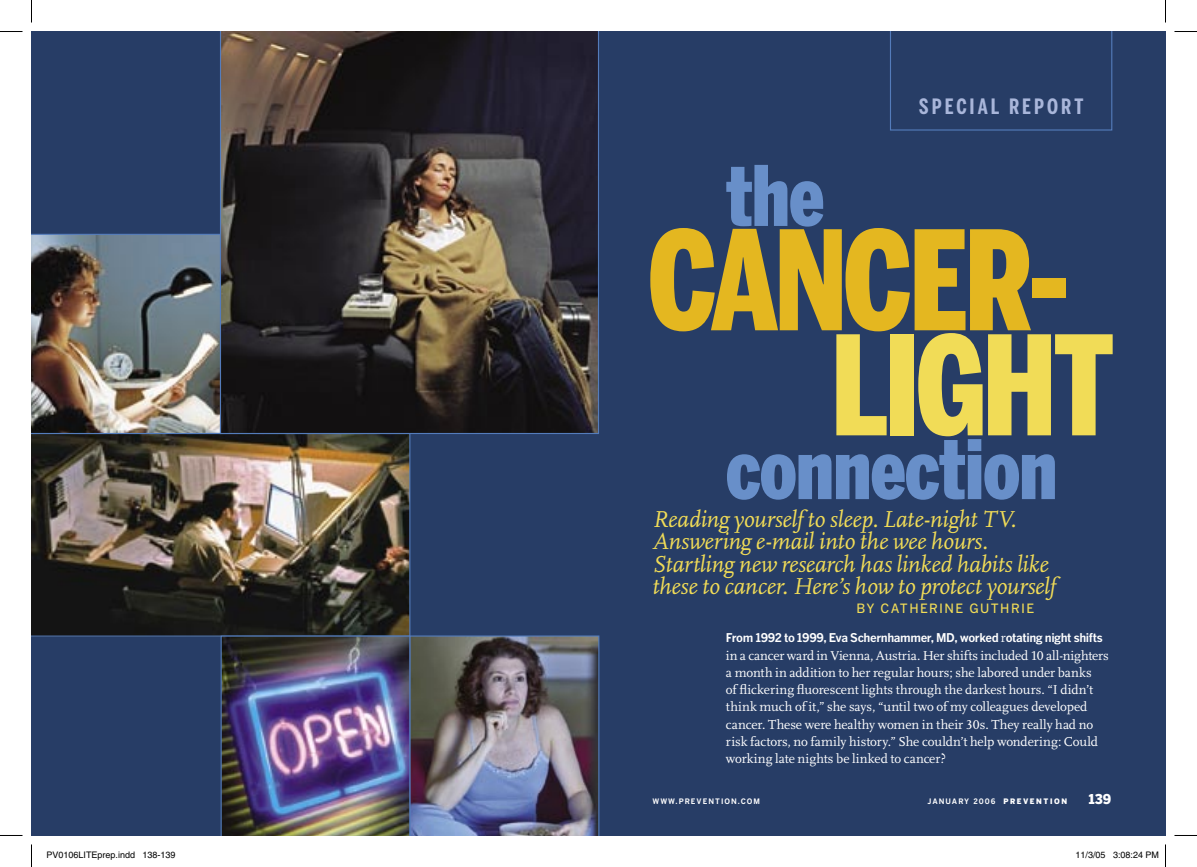
<style>
.page{position:relative;width:1197px;height:867px;background:#fff}
.page>*{position:absolute;margin:0;border:0;box-sizing:border-box;transform-origin:0 0}
.Body{font:900 136.5px "Benton Sans Comp";letter-spacing:-.025em;color:#e4b720}
.Body-2{font:900 136.5px "Benton Sans Comp";letter-spacing:-.025em;color:#f1dc57}
.Body-3{font:900 82.5px "Benton Sans Comp";letter-spacing:-.01em;color:#688fc9}
.Body-4{font:italic 24px/22.5px "Scala LF";letter-spacing:-.01em;color:#f1dc57}
.Body-5{font:700 21px "Benton Sans Comp";letter-spacing:.145em;color:#a9b6da}
.BodyFL{font:13.5px/17.2px "Scala LF";letter-spacing:-.005em;color:#fff}
.t1{font:900 13.5px "Benton Gothic";color:#fff}
.ByLine{font:500 12.75px "Benton Gothic";letter-spacing:.105em;color:#f1dc57}
.BodyFL-2{font:700 12px "Benton Gothic";letter-spacing:-.035em;color:#fff}
.t2{font:9px "Helvetica";color:#000}
.t3{font:700 7.5px "Benton Gothic";letter-spacing:.135em;color:#fff}
.s1{font-family:"Scala LF";font-weight:400;font-size:13.5px}
.s2{font-weight:900}
</style>
<div class="page">
<div style="left:32px;top:32px;width:1134px;height:803px;background:#273d66"></div>
<img style="left:32px;top:434px;width:378px;height:202px">
<svg style="left:220px;top:32px;width:379px;height:402px"></svg>
<img style="left:221px;top:635px;width:378px;height:200px">
<img style="left:32px;top:234px;width:189px;height:200px">
<div style="left:890px;top:32px;width:222px;height:98px;background:#273d66"></div>
<svg style="left:0;top:31px;width:22px;height:1px"></svg>
<svg style="left:1174px;top:31px;width:23px;height:1px"></svg>
<svg style="left:0;top:835px;width:22px;height:1px"></svg>
<svg style="left:1174px;top:835px;width:23px;height:1px"></svg>
<svg style="left:31px;top:0;width:1px;height:22px"></svg>
<svg style="left:31px;top:844px;width:1px;height:23px"></svg>
<svg style="left:1165px;top:0;width:1px;height:22px"></svg>
<svg style="left:1165px;top:844px;width:1px;height:23px"></svg>
<p class="Body-5" style="left:919px;top:94px;width:166px">SPECIAL REPORT</p>
<p class="Body-3" style="left:726px;top:148px;width:100px">the</p>
<p class="Body" style="left:648px;top:201px;width:423px">CANCER-</p>
<p class="Body-2" style="left:831px;top:306px;width:284px">LIGHT</p>
<p class="Body-3" style="left:726px;top:421px;width:333px">connection</p>
<p class="Body-4" style="left:652px;top:508px;width:366px">Reading yourself to sleep. Late-night TV.<br>Answering e-mail into the wee hours.</p>
<p class="Body-4" style="left:652px;top:553px;width:398px">Startling new research has linked habits like</p>
<p class="Body-4" style="left:652px;top:576px;width:405px">these to cancer. Here’s how to protect yourself</p>
<p class="BodyFL-2" style="left:726px;top:630px;width:378px">From 1992 to 1999, Eva Schernhammer, MD, worked <span class="s1">r</span>otating night shifts</p>
<p class="BodyFL" style="left:726px;top:646px;width:384px">in a cancer ward in Vienna, Austria. Her shifts included 10 all-nighters a month in addition to her regular hours; she labored under banks<br>of flickering fluorescent lights through the darkest hours. “I didn’t think much of it,” she says, “until two of my colleagues developed cancer. These were healthy women in their 30s. They really had no risk factors, no family history.” She couldn’t help wondering: Could working late nights be linked to cancer?</p>
<p class="ByLine" style="left:856px;top:601px;width:179px">BY CATHERINE GUTHRIE</p>
<p class="t3" style="left:652px;top:796px;width:109px">WWW.PREVENTION.COM</p>
<p class="t3" style="left:928px;top:796px;width:141px">JANUARY 2006 <span class="s2">PREVENTION</span></p>
<p class="t1" style="left:1088px;top:790px;width:25px">139</p>
<p class="t2" style="left:46px;top:849px;width:131px">PV0106LITEprep.indd 138-139</p>
<p class="t2" style="left:1076px;top:849px;width:85px">11/3/05 3:08:24 PM</p>
</div>
